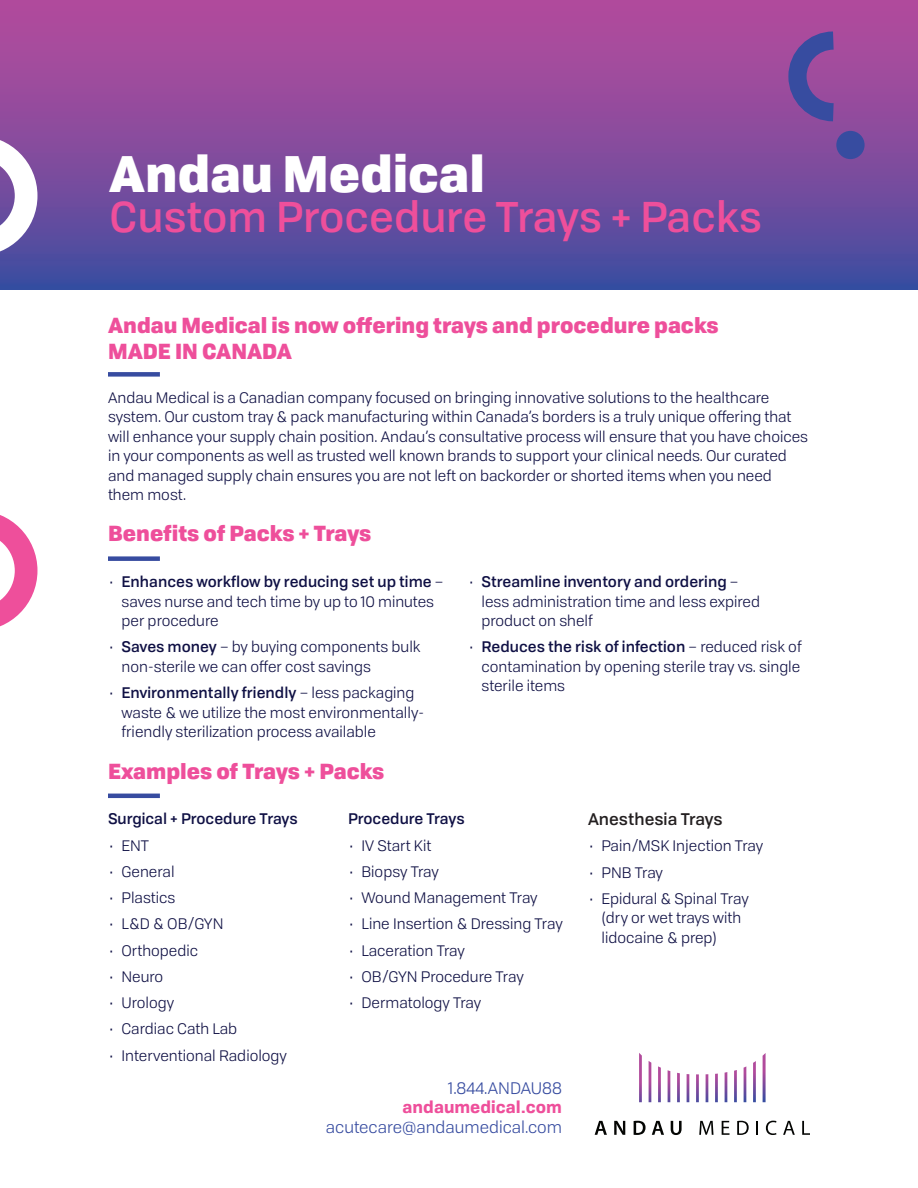
<style>
.page{position:relative;width:918px;height:1188px;background:#fff}
.page>*{position:absolute;margin:0;border:0;box-sizing:border-box;transform-origin:0 0}
.t1{font:900 49.5px "Tofino Personal";color:#fff}
.t2{font:500 42px "Tofino Personal";color:#ee4f9b}
.t3{font:900 21px/25.2px "Tofino Personal";color:#ee4f9b}
.t4{font:16.5px "Tofino Personal";color:#374ca0}
.t5{font:700 16.5px "Tofino Personal";color:#ee4f9b}
.t6{font:500 16.5px "Tofino Personal";color:#231f20}
.t7{font:15px/19.5px "Tofino Personal";color:#0f1044}
.t8{font:500 15px "Tofino Personal";color:#0f1044}
.s1{font-weight:500}
</style>
<div class="page">
<div style="left:0;top:0;width:918px;height:289px;background:linear-gradient(to bottom,#bd4b9c,#454d9f)"></div>
<svg style="left:0;top:124px;width:49px;height:143px"></svg>
<svg style="left:779px;top:22px;width:72px;height:108px;background:#824b9d"></svg>
<div style="left:108px;top:372px;width:52px;height:5px;background:#374ca0"></div>
<div style="left:836px;top:131px;width:29px;height:28px;background:#374ca0;border-radius:50%"></div>
<svg style="left:595px;top:1121px;width:12px;height:14px"></svg>
<svg style="left:614px;top:1121px;width:11px;height:14px"></svg>
<svg style="left:634px;top:1121px;width:12px;height:14px"></svg>
<svg style="left:652px;top:1121px;width:12px;height:14px"></svg>
<svg style="left:671px;top:1121px;width:11px;height:14px"></svg>
<svg style="left:699px;top:1121px;width:15px;height:14px"></svg>
<svg style="left:722px;top:1121px;width:8px;height:14px"></svg>
<svg style="left:737px;top:1121px;width:12px;height:14px"></svg>
<svg style="left:756px;top:1121px;width:2px;height:14px"></svg>
<svg style="left:766px;top:1121px;width:10px;height:14px"></svg>
<svg style="left:783px;top:1121px;width:12px;height:14px"></svg>
<svg style="left:802px;top:1121px;width:8px;height:14px"></svg>
<svg style="left:763px;top:1053px;width:3px;height:49px"></svg>
<svg style="left:639px;top:1053px;width:3px;height:49px"></svg>
<svg style="left:649px;top:1061px;width:2px;height:41px"></svg>
<svg style="left:658px;top:1066px;width:3px;height:36px"></svg>
<svg style="left:668px;top:1070px;width:2px;height:32px"></svg>
<svg style="left:677px;top:1073px;width:3px;height:29px"></svg>
<svg style="left:687px;top:1074px;width:2px;height:28px"></svg>
<svg style="left:696px;top:1074px;width:3px;height:28px"></svg>
<svg style="left:706px;top:1074px;width:2px;height:28px"></svg>
<svg style="left:715px;top:1074px;width:3px;height:28px"></svg>
<svg style="left:725px;top:1072px;width:2px;height:30px"></svg>
<svg style="left:734px;top:1070px;width:3px;height:32px"></svg>
<svg style="left:744px;top:1066px;width:2px;height:36px"></svg>
<svg style="left:753px;top:1061px;width:3px;height:41px"></svg>
<svg style="left:0;top:515px;width:38px;height:112px"></svg>
<div style="left:108px;top:556px;width:52px;height:5px;background:#374ca0"></div>
<hr style="left:108px;top:794px;width:52px;height:4px;background:#374ca0">
<h1 class="t1" style="left:109px;top:132px;width:377px">Andau Medical</h1>
<h2 class="t2" style="left:109px;top:184px;width:654px">Custom Procedure Trays + Packs</h2>
<h3 class="t3" style="left:108px;top:311px;width:612px">Andau Medical is now offering trays and procedure packs<br>MADE IN CANADA</h3>
<p class="t7" style="left:108px;top:387px;width:702px">Andau Medical is a Canadian company focused on bringing innovative solutions to the healthcare system. Our custom tray &amp; pack manufacturing within Canada’s borders is a truly unique offering that will enhance your supply chain position. Andau’s consultative process will ensure that you have choices in your components as well as trusted well known brands to support your clinical needs. Our curated and managed supply chain ensures you are not left on backorder or shorted items when you need them most.</p>
<h3 class="t3" style="left:108px;top:519px;width:265px">Benefits of Packs + Trays</h3>
<p class="t7" style="left:122px;top:571px;width:323px;text-indent:-14px">• <span class="s1">Enhances workflow by reducing set up time</span> – saves nurse and tech time by up to 10 minutes per procedure</p>
<p class="t7" style="left:122px;top:636px;width:301px;text-indent:-14px">• <span class="s1">Saves money</span> – by buying components bulk non-sterile we can offer cost savings</p>
<p class="t7" style="left:122px;top:682px;width:304px;text-indent:-14px">• <span class="s1">Environmentally friendly</span> – less packaging waste &amp; we utilize the most environmentally&shy;friendly sterilization process available</p>
<p class="t7" style="left:482px;top:571px;width:280px;text-indent:-14px">• <span class="s1">Streamline inventory and ordering</span> – less administration time and less expired product on shelf</p>
<p class="t7" style="left:482px;top:636px;width:322px;text-align:justify;text-indent:-14px">• <span class="s1">Reduces the risk of infection</span> – reduced risk of contamination by opening sterile tray vs. single sterile items</p>
<h3 class="t3" style="left:108px;top:757px;width:278px">Examples of Trays + Packs</h3>
<p class="t8" style="left:108px;top:807px;width:191px">Surgical + Procedure Trays</p>
<p class="t7" style="left:108px;top:834px;width:42px">• ENT</p>
<p class="t7" style="left:108px;top:861px;width:68px">• General</p>
<p class="t7" style="left:108px;top:887px;width:69px">• Plastics</p>
<p class="t7" style="left:108px;top:913px;width:117px">• L&amp;D &amp; OB/GYN</p>
<p class="t7" style="left:108px;top:939px;width:92px">• Orthopedic</p>
<p class="t7" style="left:108px;top:966px;width:57px">• Neuro</p>
<p class="t7" style="left:108px;top:992px;width:68px">• Urology</p>
<p class="t7" style="left:108px;top:1018px;width:131px">• Cardiac Cath Lab</p>
<p class="t7" style="left:108px;top:1044px;width:180px">• Interventional Radiology</p>
<p class="t8" style="left:348px;top:807px;width:118px">Procedure Trays</p>
<p class="t7" style="left:348px;top:834px;width:85px">• IV Start Kit</p>
<p class="t7" style="left:348px;top:861px;width:92px">• Biopsy Tray</p>
<p class="t7" style="left:348px;top:887px;width:191px">• Wound Management Tray</p>
<p class="t7" style="left:348px;top:913px;width:216px">• Line Insertion &amp; Dressing Tray</p>
<p class="t7" style="left:348px;top:939px;width:118px">• Laceration Tray</p>
<p class="t7" style="left:348px;top:966px;width:177px">• OB/GYN Procedure Tray</p>
<p class="t7" style="left:348px;top:992px;width:135px">• Dermatology Tray</p>
<p class="t4" style="left:449px;top:1076px;width:115px">1.844.ANDAU88</p>
<p class="t5" style="left:403px;top:1094px;width:161px">andaumedical.com</p>
<p class="t4" style="left:326px;top:1115px;width:238px">acutecare@andaumedical.com</p>
<p class="t6" style="left:588px;top:806px;width:136px">Anesthesia Trays</p>
<p class="t7" style="left:588px;top:835px;width:177px">• Pain/MSK Injection Tray</p>
<p class="t7" style="left:588px;top:861px;width:77px">• PNB Tray</p>
<p class="t7" style="left:602px;top:888px;width:149px;text-indent:-14px">• Epidural &amp; Spinal Tray (dry or wet trays with lidocaine &amp; prep)</p>
</div>
